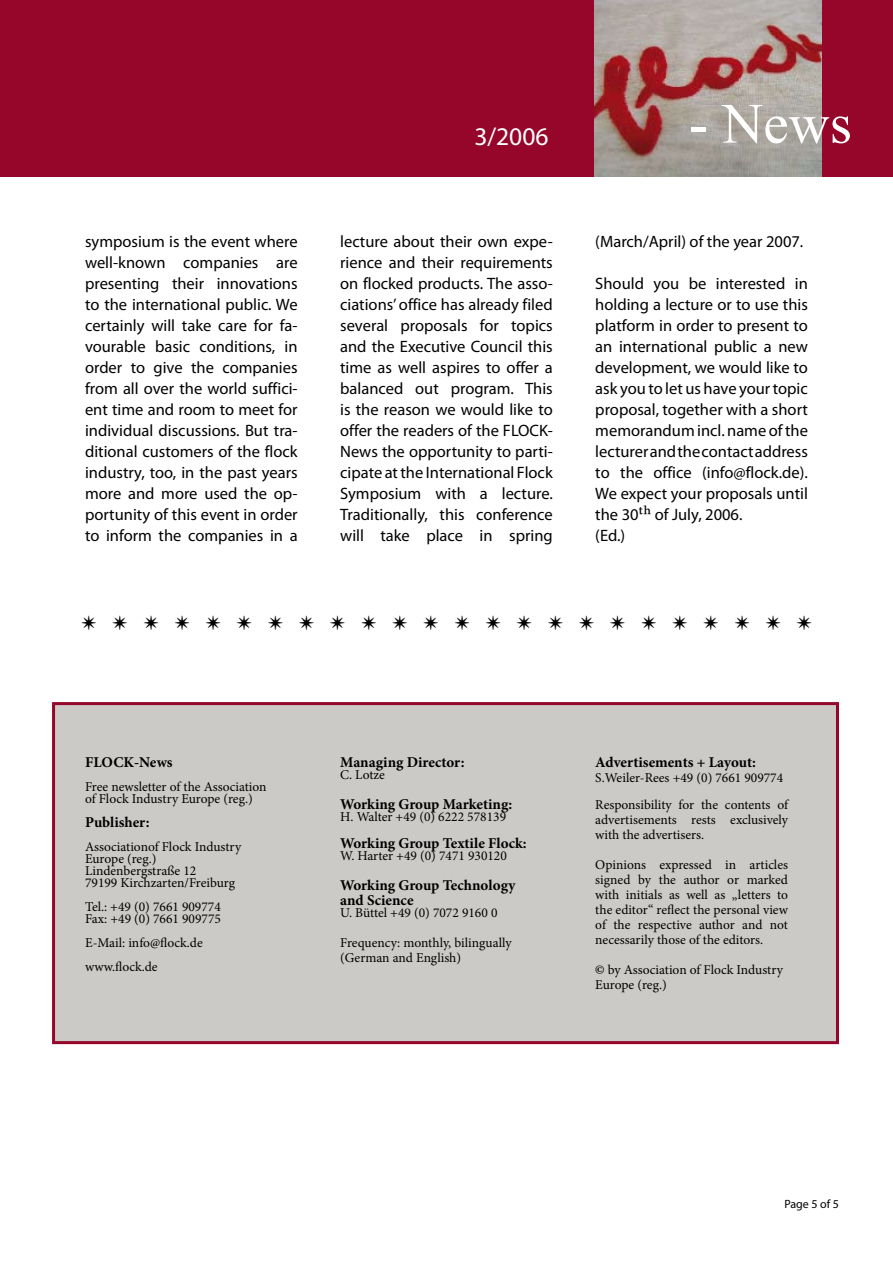
<style>
.page{position:relative;width:893px;height:1263px;background:#fff}
.page>*{position:absolute;margin:0;border:0;box-sizing:border-box;transform-origin:0 0}
.t1{font:57px "Times New Roman";color:#fff}
.t2{font:27px "Minion Pro";color:#000}
.t3{font:25.5px "Myriad Pro";color:#fff}
.t4{font:16.5px/21px "Myriad Pro";color:#000;text-align:justify}
.t5{font:700 15px/15px "Minion Pro";color:#000}
.t6{font:13.5px/15px "Minion Pro";color:#000}
.t7{font:12px "Myriad Pro";color:#000}
.s1{font-family:"Minion Pro";font-size:21px}
.s2{font-weight:700}
</style>
<div class="page">
<svg style="left:0;top:0;width:893px;height:176px;background:#9a2841"></svg>
<div style="left:54px;top:704px;width:783px;height:339px;background:#cbcac7"></div>
<div style="left:52px;top:702px;width:787px;height:342px;border:3px solid #95062a"></div>
<h3 class="t3" style="left:474px;top:121px;width:76px">3/2006</h3>
<p class="t4" style="left:85px;top:231px;width:214px">symposium is the event where well-known companies are presenting their innovations to the international public. We certainly will take care for fa&shy;vourable basic conditions, in order to give the companies from all over the world suffici&shy;ent time and room to meet for individual discussions. But tra&shy;ditional customers of the flock industry, too, in the past years more and more used the op&shy;portunity of this event in order to inform the companies in a</p>
<p class="t4" style="left:340px;top:231px;width:214px">lecture about their own expe&shy;rience and their requirements on flocked products. The asso&shy;ciations’ office has already filed several proposals for topics and the Executive Council this time as well aspires to offer a balanced out program. This is the reason we would like to offer the readers of the FLOCK-News the opportunity to parti&shy;cipate at the International Flock Symposium with a lecture.<br>Traditionally, this conference will take place in spring</p>
<h1 class="t1" style="left:689px;top:85px;width:165px">- News</h1>
<p class="t4" style="left:595px;top:231px;width:210px">(March/April) of the year 2007.</p>
<p class="t4" style="left:595px;top:273px;width:214px;text-align:left">Should you be interested in holding a lecture or to use this platform in order to present to an international public a new development, we would like to ask you to let us have your topic proposal, together with a short memorandum incl. name of the lecturer and the contact address to the office (info@flock.de).<br>We expect your proposals until the 30<span class="s1">th</span> of July, 2006.<br>(Ed.)</p>
<h2 class="t2" style="left:81px;top:603px;width:733px">✴✴✴✴✴✴✴✴✴✴✴✴✴✴✴✴✴✴✴✴✴✴✴✴</h2>
<p class="t5" style="left:85px;top:754px;width:89px">FLOCK-News</p>
<p class="t6" style="left:85px;top:781px;width:183px;line-height:12px">Free newsletter of the Association of Flock Industry Europe (reg.)</p>
<p class="t5" style="left:85px;top:814px;width:66px">Publisher:</p>
<p class="t6" style="left:85px;top:841px;width:158px;line-height:12px">Associationof Flock Industry<br>Europe (reg.)<br>Lindenbergstraße 12<br>79199 Kirchzarten/Freiburg</p>
<p class="t6" style="left:85px;top:901px;width:137px;line-height:12px">Tel.: +49 (0) 7661 909774<br>Fax: +49 (0) 7661 909775</p>
<p class="t6" style="left:85px;top:931px;width:119px;line-height:24px">E-Mail: info@flock.de www.flock.de</p>
<p class="t5" style="left:340px;top:754px;width:126px">Managing Director:</p>
<p class="t6" style="left:340px;top:767px;width:46px">C. Lotze</p>
<p class="t5" style="left:340px;top:796px;width:174px">Working Group Marketing:</p>
<p class="t6" style="left:340px;top:809px;width:167px">H. Walter +49 (0) 6222 578139</p>
<p class="t5" style="left:340px;top:835px;width:188px">Working Group Textile Flock:</p>
<p class="t6" style="left:340px;top:848px;width:168px">W. Harter +49 (0) 7471 930120</p>
<p class="t5" style="left:340px;top:877px;width:177px">Working Group Technology and Science</p>
<p class="t6" style="left:340px;top:905px;width:159px">U. Büttel +49 (0) 7072 9160 0</p>
<p class="t6" style="left:340px;top:935px;width:173px">Frequency: monthly, bilingually (German and English)</p>
<p class="t5" style="left:595px;top:754px;width:162px">Advertisements + Layout:</p>
<p class="t6" style="left:595px;top:764px;width:194px;line-height:27px">S.Weiler-Rees +49 (0) 7661 909774<br>Responsibility for the contents of</p>
<p class="t6" style="left:595px;top:812px;width:194px">advertisements rests exclusively with the advertisers.</p>
<p class="t6" style="left:595px;top:857px;width:194px;text-align:justify">Opinions expressed in articles signed by the author or marked with initials as well as „letters to the editor“ reflect the personal view of the respective author and not necessarily those of the editors.</p>
<p class="t6" style="left:595px;top:962px;width:189px"><span class="s2">©</span> by Association of Flock Industry<br>Europe (reg.)</p>
<p class="t7" style="left:784px;top:1197px;width:56px">Page of 5</p>
</div>
